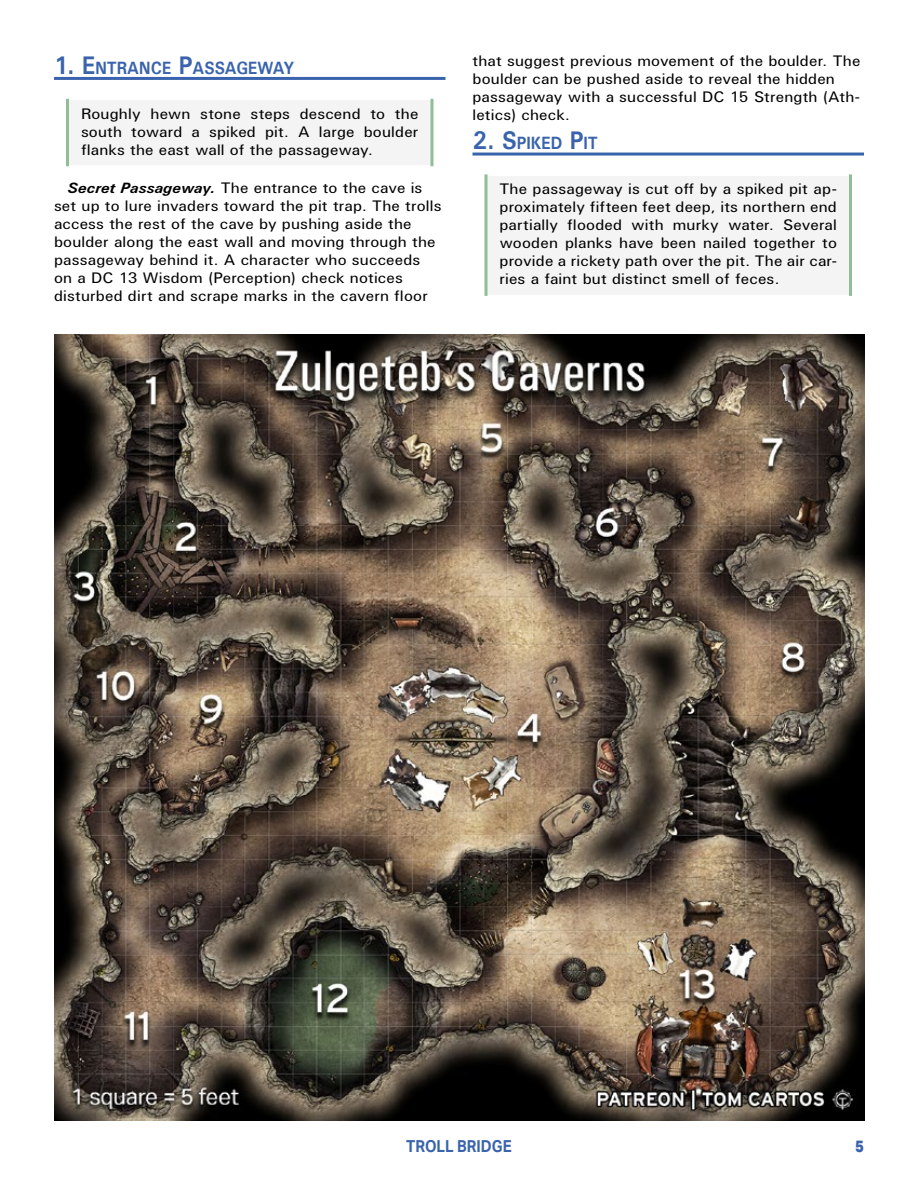
<style>
.page{position:relative;width:918px;height:1188px;background:#fff}
.page>*{position:absolute;margin:0;border:0;box-sizing:border-box;transform-origin:0 0}
.t1{font:700 17.85px "U001";color:#3963ac;scale:.9 1}
.t2{font:700 16.5px "Aktiv Grotesk";color:#3963ac;scale:.9 1}
.t3{font:800 16.5px "Aktiv Grotesk";color:#3963ac;scale:.9 1}
.t4{font:15px/18px "U001";letter-spacing:.01em;color:#000;text-align:justify;scale:1.05 1}
.s1{font-size:25.5px}
.s2{font-weight:700;font-style:italic}
</style>
<div class="page">
<hr style="left:54px;top:77px;width:392px;height:3px;background:#3963ac">
<div style="left:68px;top:100px;width:364px;height:65px;background:#f4f4f5"></div>
<hr style="left:66px;top:100px;width:3px;height:65px;background:#91be98">
<svg style="left:430px;top:100px;width:4px;height:65px"></svg>
<hr style="left:472px;top:153px;width:392px;height:3px;background:#3963ac">
<div style="left:486px;top:176px;width:364px;height:118px;background:#f4f4f5"></div>
<svg style="left:484px;top:176px;width:4px;height:118px"></svg>
<hr style="left:849px;top:176px;width:3px;height:118px;background:#91be98">
<img style="left:54px;top:334px;width:810px;height:786px">
<p class="t1" style="left:54px;top:56px;width:269px"><span class="s1">1. E</span>NTRANCE <span class="s1">P</span>ASSAGEWAY</p>
<p class="t4" style="left:81px;top:104px;width:323px">Roughly hewn stone steps descend to the south toward a spiked pit. A large boulder flanks the east wall of the passageway.</p>
<p class="t4" style="left:54px;top:178px;width:371px;text-align:left;text-indent:13px"><span class="s2">Secret Passageway.</span> The entrance to the cave is set up to lure invaders toward the pit trap. The trolls access the rest of the cave by pushing aside the boulder along the east wall and moving through the passageway behind it. A character who succeeds on a DC 13 Wisdom (Perception) check notices disturbed dirt and scrape marks in the cavern floor</p>
<p class="t4" style="left:472px;top:51px;width:371px;text-align:left">that suggest previous movement of the boulder. The boulder can be pushed aside to reveal the hidden passageway with a successful DC 15 Strength (Ath&shy;letics) check.</p>
<p class="t1" style="left:472px;top:132px;width:141px"><span class="s1">2. S</span>PIKED <span class="s1">P</span>IT</p>
<p class="t4" style="left:500px;top:180px;width:323px">The passageway is cut off by a spiked pit ap&shy;proximately fifteen feet deep, its northern end partially flooded with murky water. Several wooden planks have been nailed together to provide a rickety path over the pit. The air car&shy;ries a faint but distinct smell of feces.</p>
<p class="t2" style="left:406px;top:1137px;width:119px">TROLL BRIDGE</p>
<p class="t3" style="left:855px;top:1137px;width:11px">5</p>
</div>
